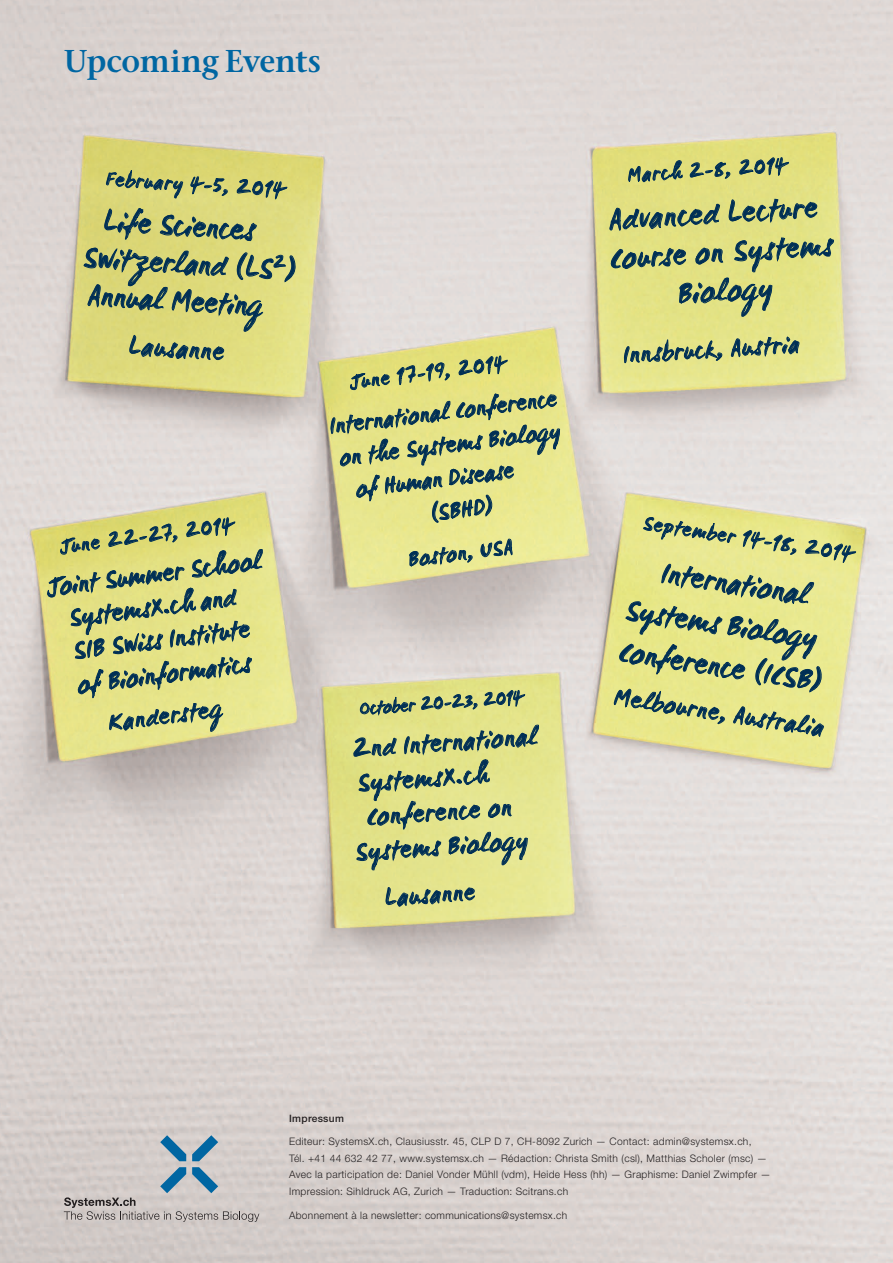
<style>
.page{position:relative;width:893px;height:1263px;background:#fff}
.page>*{position:absolute;margin:0;border:0;box-sizing:border-box;transform-origin:0 0}
.t1{font:31.5px/37.5px "WC Mano Negra Bta";color:#002f55;scale:.96 1}
.t2{font:31.5px/39px "WC Mano Negra Bta";color:#002f55;text-align:center}
.t3{font:600 31.5px "Stone Ser ITC Std";letter-spacing:-.015em;color:#0066a2}
.t4{font:27px/33.5px "WC Mano Negra Bta";color:#002f55;text-align:center;scale:.96 1}
.t5{font:27px "WC Mano Negra Bta";color:#002f55}
.t6{font:25.5px "WC Mano Negra Bta";color:#002f55}
.t7{font:24.75px "WC Mano Negra Bta";color:#002f55;scale:.96 1}
.t8{font:22.5px "WC Mano Negra Bta";color:#002f55}
.t9{font:21px "WC Mano Negra Bta";color:#002f55}
.t10{font:18.75px "WC Mano Negra Bta";color:#002f55;scale:.96 1}
.t11{font:300 10.35px/16.5px "Helvetica Neue LT Std";letter-spacing:.03em;color:#231f20}
.t12{font:500 10.2px "Helvetica Neue LT Std";letter-spacing:.03em;color:#231f20}
</style>
<div class="page">
<img style="left:0;top:0;width:892px;height:1263px">
<svg style="left:160px;top:1135px;width:26px;height:26px"></svg>
<svg style="left:192px;top:1135px;width:26px;height:26px"></svg>
<svg style="left:64px;top:1167px;width:195px;height:55px"></svg>
<svg style="left:106px;top:170px;width:77px;height:29px"></svg>
<svg style="left:190px;top:176px;width:38px;height:20px"></svg>
<svg style="left:237px;top:179px;width:51px;height:20px"></svg>
<svg style="left:83px;top:208px;width:213px;height:152px"></svg>
<svg style="left:330px;top:355px;width:230px;height:171px"></svg>
<svg style="left:409px;top:547px;width:64px;height:20px"></svg>
<svg style="left:480px;top:538px;width:33px;height:19px"></svg>
<svg style="left:47px;top:517px;width:216px;height:215px"></svg>
<svg style="left:613px;top:517px;width:243px;height:220px"></svg>
<svg style="left:360px;top:690px;width:165px;height:25px"></svg>
<svg style="left:353px;top:725px;width:186px;height:145px"></svg>
<svg style="left:385px;top:887px;width:90px;height:20px"></svg>
<svg style="left:627px;top:160px;width:56px;height:22px"></svg>
<svg style="left:689px;top:162px;width:42px;height:17px"></svg>
<svg style="left:739px;top:157px;width:50px;height:19px"></svg>
<svg style="left:609px;top:198px;width:225px;height:119px"></svg>
<svg style="left:624px;top:339px;width:99px;height:24px"></svg>
<svg style="left:731px;top:336px;width:69px;height:21px"></svg>
<h1 class="t3" style="left:64px;top:42px;width:259px">Upcoming Events</h1>
<h3 class="t9" style="left:107px;top:165px;width:181px;rotate:4deg">February 4-5, 2014</h3>
<h1 class="t1" style="left:86px;top:204px;width:224px;text-indent:19px;rotate:3deg">Life Sciences<br>Switzerland (LS<sup>2</sup>)<br>Annual Meeting</h1>
<h2 class="t5" style="left:130px;top:329px;width:97px;rotate:3deg">Lausanne</h2>
<h3 class="t9" style="left:57px;top:534px;width:178px;rotate:-7deg">June 22-27, 2014</h3>
<h2 class="t4" style="left:44px;top:572px;width:228px;rotate:-7deg">Joint Summer School<br>SystemsX.ch and<br>SIB Swiss Institute<br>of Bioinformatics</h2>
<h3 class="t6" style="left:106px;top:707px;width:117px;rotate:-7deg">Kandersteg</h3>
<h3 class="t9" style="left:347px;top:369px;width:160px;rotate:-7deg">June 17-19, 2014</h3>
<h3 class="t7" style="left:328px;top:411px;width:240px;rotate:-7deg">International Conference</h3>
<h3 class="t7" style="left:338px;top:443px;width:233px;rotate:-7deg">on the Systems Biology</h3>
<h3 class="t7" style="left:354px;top:474px;width:167px;rotate:-7deg">of Human Disease</h3>
<h3 class="t7" style="left:428px;top:498px;width:68px;rotate:-7deg">(SBHD)</h3>
<h3 class="t8" style="left:407px;top:545px;width:106px;rotate:-7deg">Boston, USA</h3>
<h3 class="t10" style="left:359px;top:697px;width:173px;rotate:-4deg">October 20-23, 2014</h3>
<h2 class="t4" style="left:351px;top:734px;width:194px;rotate:-4deg">2nd International</h2>
<h2 class="t4" style="left:356px;top:768px;width:138px;rotate:-4deg">SystemsX.ch</h2>
<h2 class="t4" style="left:366px;top:802px;width:153px;rotate:-4deg">Conference on</h2>
<h2 class="t4" style="left:354px;top:837px;width:182px;rotate:-4deg">Systems Biology</h2>
<h3 class="t6" style="left:384px;top:882px;width:92px;rotate:-4deg">Lausanne</h3>
<h3 class="t9" style="left:626px;top:163px;width:162px;rotate:-4deg">March 2-8, 2014</h3>
<h1 class="t2" style="left:606px;top:203px;width:225px;rotate:-4deg">Advanced Lecture<br>Course on Systems<br>Biology</h1>
<h3 class="t6" style="left:622px;top:340px;width:178px;rotate:-4deg">Innsbruck, Austria</h3>
<h3 class="t9" style="left:645px;top:511px;width:214px;rotate:8deg">September 14-18, 2014</h3>
<h1 class="t1" style="left:634px;top:550px;width:215px;line-height:42px;text-align:center;rotate:8deg">International<br>Systems Biology<br>Conference (ICSB)</h1>
<h3 class="t6" style="left:617px;top:680px;width:214px;rotate:9deg">Melbourne, Australia</h3>
<p class="t12" style="left:289px;top:1112px;width:56px">Impressum</p>
<p class="t11" style="left:289px;top:1133px;width:483px">Editeur: SystemsX.ch, Clausiusstr. 45, CLP D 7, CH-8092 Zurich — Contact: admin@systemsx.ch,<br>Tél. +41 44 632 42 77, www.systemsx.ch — Rédaction: Christa Smith (csl), Matthias Scholer (msc) — Avec la participation de: Daniel Vonder Mühll (vdm), Heide Hess (hh) — Graphisme: Daniel Zwimpfer — Impression: Sihldruck AG, Zurich — Traduction: Scitrans.ch</p>
<p class="t11" style="left:289px;top:1207px;width:280px">Abonnement à la newsletter: communications@systemsx.ch</p>
</div>
